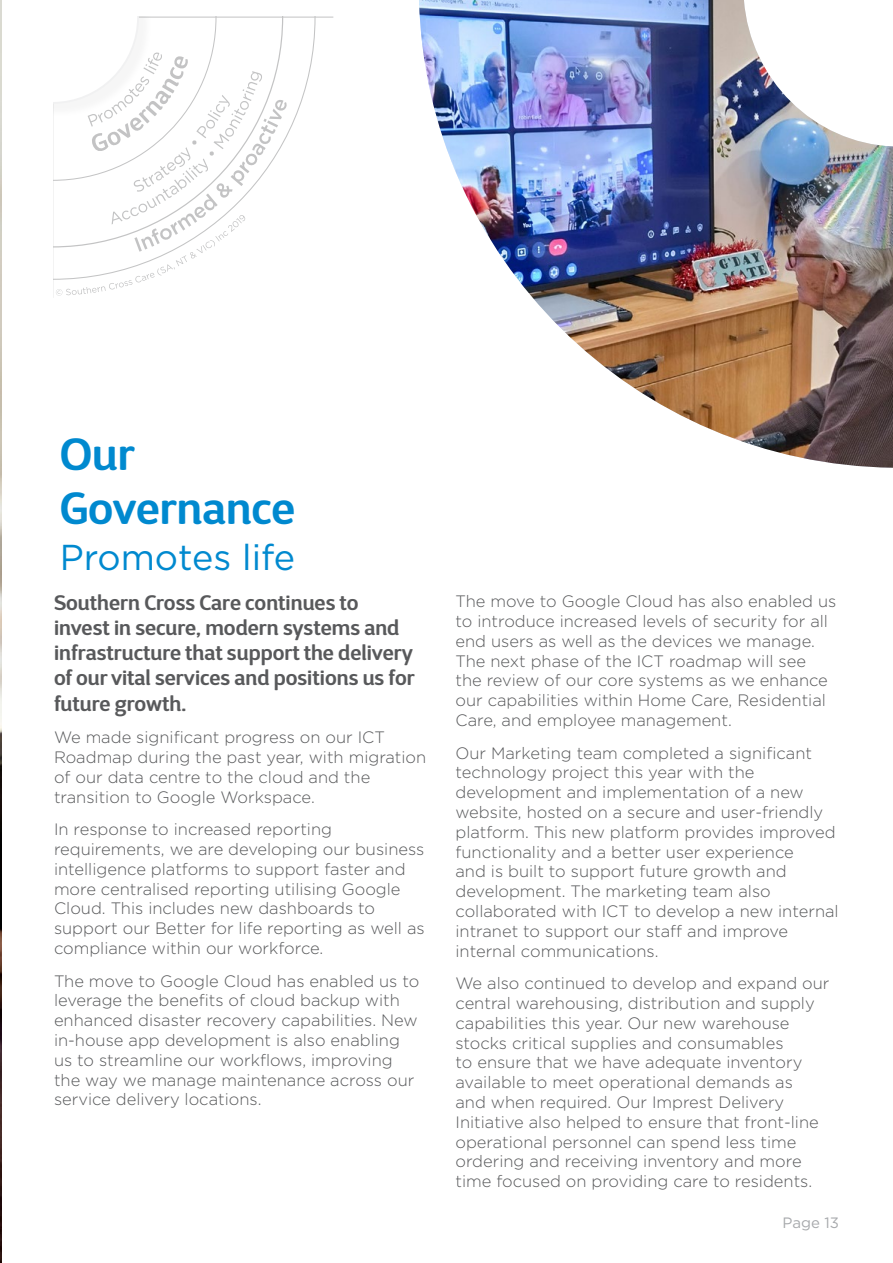
<style>
.page{position:relative;width:893px;height:1263px;background:#fff}
.page>*{position:absolute;margin:0;border:0;box-sizing:border-box;transform-origin:0 0}
.t1{font:600 45px/54px "D Sari";color:#0089cf}
.t2{font:36px "Gotham";color:#0089cf}
.t3{font:600 21px/25.2px "D Sari";color:#58595b}
.t4{font:300 16.5px/19.8px "Gotham";color:#58595b}
.t5{font:15px "Gotham";color:#a7a9ac}
</style>
<div class="page">
<img style="left:419px;top:0;width:474px;height:468px">
<hr style="left:52px;top:0;width:1px;height:298px;background:#58595b">
<hr style="left:0;top:17px;width:333px;height:1px;background:#58595b">
<svg style="left:52px;top:15px;width:235px;height:281px"></svg>
<div style="left:0;top:0;width:417px;height:15px;background:#fff"></div>
<div style="left:0;top:0;width:52px;height:378px;background:#fff"></div>
<img style="left:0;top:0;width:1px;height:1263px">
<h1 class="t1" style="left:60px;top:427px;width:237px">Our<br>Governance</h1>
<h2 class="t2" style="left:60px;top:535px;width:237px">Promotes life</h2>
<p class="t3" style="left:54px;top:589px;width:362px">Southern Cross Care continues to invest in secure, modern systems and infrastructure that support the delivery of our vital services and positions us for future growth.</p>
<p class="t4" style="left:54px;top:727px;width:374px">We made significant progress on our ICT Roadmap during the past year, with migration of our data centre to the cloud and the transition to Google Workspace.</p>
<p class="t4" style="left:54px;top:819px;width:372px">In response to increased reporting requirements, we are developing our business intelligence platforms to support faster and more centralised reporting utilising Google Cloud. This includes new dashboards to support our Better for life reporting as well as compliance within our workforce.</p>
<p class="t4" style="left:54px;top:970px;width:367px">The move to Google Cloud has enabled us to leverage the benefits of cloud backup with enhanced disaster recovery capabilities. New in-house app development is also enabling us to streamline our workflows, improving the way we manage maintenance across our service delivery locations.</p>
<p class="t4" style="left:455px;top:591px;width:382px">The move to Google Cloud has also enabled us to introduce increased levels of security for all end users as well as the devices we manage.<br>The next phase of the ICT roadmap will see the review of our core systems as we enhance our capabilities within Home Care, Residential Care, and employee management.</p>
<p class="t4" style="left:455px;top:742px;width:385px">Our Marketing team completed a significant technology project this year with the development and implementation of a new website, hosted on a secure and user-friendly platform. This new platform provides improved functionality and a better user experience<br>and is built to support future growth and development. The marketing team also collaborated with ICT to develop a new internal intranet to support our staff and improve internal communications.</p>
<p class="t4" style="left:455px;top:973px;width:376px">We also continued to develop and expand our central warehousing, distribution and supply capabilities this year. Our new warehouse stocks critical supplies and consumables<br>to ensure that we have adequate inventory available to meet operational demands as<br>and when required. Our Imprest Delivery Initiative also helped to ensure that front-line operational personnel can spend less time ordering and receiving inventory and more time focused on providing care to residents.</p>
<p class="t5" style="left:782px;top:1213px;width:58px">Page 13</p>
</div>
